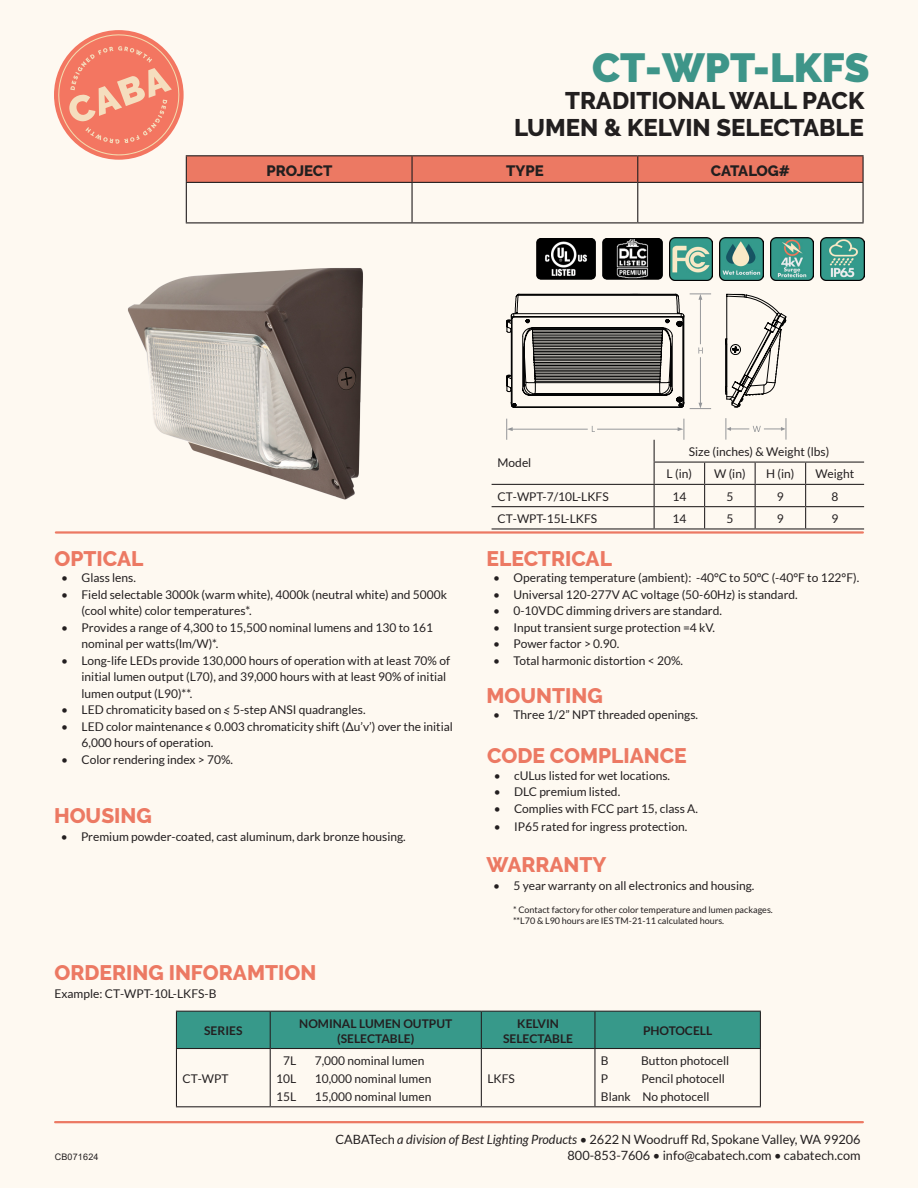
<style>
.page{position:relative;width:918px;height:1188px;background:#fef9f1}
.page>*{position:absolute;margin:0;border:0;box-sizing:border-box;transform-origin:0 0}
.t1{font:900 40.5px "Raleway";color:#3e9589}
.t2{font:800 24px/27px "Raleway";color:#221f1f;text-align:right}
.t3{font:800 21px "Raleway";color:#ec7963}
.t4{font:800 15px "Raleway";color:#221f1f}
.t5{font:800 15px "Raleway";letter-spacing:-.03em;color:#221f1f}
.t6{font:12.75px "Lato";color:#231f20}
.t7{font:12px/16.5px "Lato";color:#231f20}
.t8{font:700 12px "Lato";color:#231f20}
.t9{font:9px "Lato";color:#231f20}
.t10{font:9px "Arial";letter-spacing:.02em;color:#231f20}
.s1{font-style:italic}
</style>
<div class="page">
<hr style="left:55px;top:1121px;width:808px;height:2px;background:#ec7963">
<hr style="left:56px;top:531px;width:807px;height:3px;background:#ec7963">
<hr style="left:638px;top:155px;width:226px;height:1px;background:#231f20">
<svg style="left:56px;top:33px;width:807px;height:149px"></svg>
<hr style="left:862px;top:156px;width:2px;height:26px;background:#231f20">
<hr style="left:186px;top:182px;width:226px;height:1px;background:#231f20">
<hr style="left:186px;top:183px;width:1px;height:39px;background:#231f20">
<hr style="left:412px;top:182px;width:226px;height:1px;background:#231f20">
<hr style="left:411px;top:183px;width:2px;height:39px;background:#231f20">
<hr style="left:638px;top:182px;width:226px;height:1px;background:#231f20">
<hr style="left:637px;top:183px;width:1px;height:39px;background:#231f20">
<hr style="left:862px;top:183px;width:2px;height:39px;background:#231f20">
<hr style="left:186px;top:222px;width:226px;height:1px;background:#231f20">
<hr style="left:412px;top:222px;width:226px;height:1px;background:#231f20">
<hr style="left:638px;top:222px;width:226px;height:1px;background:#231f20">
<div style="left:177px;top:1012px;width:583px;height:36px;background:#37998a"></div>
<hr style="left:176px;top:1011px;width:94px;height:1px;background:#231f20">
<hr style="left:176px;top:1012px;width:1px;height:36px;background:#231f20">
<hr style="left:270px;top:1011px;width:211px;height:1px;background:#231f20">
<hr style="left:270px;top:1012px;width:1px;height:36px;background:#231f20">
<hr style="left:481px;top:1011px;width:114px;height:1px;background:#231f20">
<hr style="left:481px;top:1012px;width:1px;height:36px;background:#231f20">
<hr style="left:595px;top:1011px;width:166px;height:1px;background:#231f20">
<hr style="left:594px;top:1012px;width:1px;height:36px;background:#231f20">
<hr style="left:760px;top:1012px;width:1px;height:36px;background:#231f20">
<hr style="left:176px;top:1048px;width:94px;height:1px;background:#231f20">
<hr style="left:176px;top:1049px;width:1px;height:57px;background:#231f20">
<hr style="left:270px;top:1048px;width:211px;height:1px;background:#231f20">
<hr style="left:270px;top:1049px;width:1px;height:57px;background:#231f20">
<hr style="left:481px;top:1048px;width:114px;height:1px;background:#231f20">
<hr style="left:481px;top:1049px;width:1px;height:57px;background:#231f20">
<hr style="left:595px;top:1048px;width:166px;height:1px;background:#231f20">
<hr style="left:594px;top:1049px;width:1px;height:57px;background:#231f20">
<hr style="left:760px;top:1049px;width:1px;height:57px;background:#231f20">
<hr style="left:176px;top:1106px;width:94px;height:1px;background:#231f20">
<hr style="left:270px;top:1106px;width:211px;height:1px;background:#231f20">
<hr style="left:481px;top:1106px;width:114px;height:1px;background:#231f20">
<hr style="left:595px;top:1106px;width:166px;height:1px;background:#231f20">
<hr style="left:755px;top:462px;width:51px;height:1px;background:#231f20">
<hr style="left:806px;top:462px;width:58px;height:1px;background:#231f20">
<hr style="left:492px;top:484px;width:162px;height:1px;background:#231f20">
<hr style="left:755px;top:484px;width:51px;height:1px;background:#231f20">
<hr style="left:806px;top:484px;width:58px;height:1px;background:#231f20">
<hr style="left:492px;top:506px;width:162px;height:1px;background:#231f20">
<hr style="left:755px;top:506px;width:51px;height:1px;background:#231f20">
<hr style="left:806px;top:506px;width:58px;height:1px;background:#231f20">
<svg style="left:805px;top:463px;width:1px;height:65px"></svg>
<hr style="left:492px;top:528px;width:162px;height:2px;background:#231f20">
<hr style="left:654px;top:528px;width:51px;height:2px;background:#231f20">
<hr style="left:705px;top:528px;width:50px;height:2px;background:#231f20">
<hr style="left:755px;top:528px;width:51px;height:2px;background:#231f20">
<hr style="left:806px;top:528px;width:58px;height:2px;background:#231f20">
<svg style="left:223px;top:711px;width:6px;height:4px"></svg>
<img style="left:128px;top:268px;width:235px;height:232px">
<svg style="left:506px;top:528px;width:176px;height:6px"></svg>
<svg style="left:506px;top:294px;width:281px;height:234px"></svg>
<img style="left:669px;top:237px;width:44px;height:43px">
<img style="left:720px;top:237px;width:43px;height:43px">
<img style="left:770px;top:237px;width:44px;height:43px">
<img style="left:821px;top:237px;width:43px;height:43px">
<img style="left:603px;top:238px;width:59px;height:41px">
<img style="left:536px;top:238px;width:59px;height:41px">
<h1 class="t1" style="left:592px;top:45px;width:279px">CT-WPT-LKFS</h1>
<h2 class="t2" style="left:514px;top:87px;width:352px">TRADITIONAL WALL PACK<br>LUMEN &amp; KELVIN SELECTABLE</h2>
<p class="t4" style="left:266px;top:162px;width:67px">PROJECT</p>
<p class="t4" style="left:506px;top:162px;width:39px">TYPE</p>
<p class="t5" style="left:711px;top:162px;width:81px">CATALOG#</p>
<p class="t7" style="left:498px;top:455px;width:35px">Model</p>
<p class="t7" style="left:689px;top:443px;width:142px">Size (inches) &amp; Weight (lbs)</p>
<p class="t7" style="left:667px;top:466px;width:27px">L (in)</p>
<p class="t7" style="left:714px;top:466px;width:33px">W (in)</p>
<p class="t7" style="left:766px;top:466px;width:30px">H (in)</p>
<p class="t7" style="left:816px;top:466px;width:40px">Weight</p>
<p class="t3" style="left:55px;top:547px;width:90px">OPTICAL</p>
<p class="t7" style="left:61px;top:570px;width:76px">• Glass lens.</p>
<p class="t7" style="left:82px;top:586px;width:367px;text-indent:-20px">• Field selectable 3000k (warm white), 4000k (neutral white) and 5000k (cool white) color temperatures*.</p>
<p class="t7" style="left:82px;top:619px;width:353px;text-indent:-20px">• Provides a range of 4,300 to 15,500 nominal lumens and 130 to 161 nominal per watts(lm/W)*.</p>
<p class="t7" style="left:82px;top:652px;width:370px;text-indent:-20px">• Long-life LEDs provide 130,000 hours of operation with at least 70% of initial lumen output (L70), and 39,000 hours with at least 90% of initial lumen output (L90)**.</p>
<p class="t7" style="left:61px;top:702px;width:306px">• LED chromaticity based on &lt; 5-step ANSI quadrangles.</p>
<p class="t7" style="left:82px;top:718px;width:373px;text-indent:-20px">• LED color maintenance &lt; 0.003 chromaticity shift (Δu’v’) over the initial<br>6,000 hours of operation.</p>
<p class="t7" style="left:61px;top:751px;width:173px">• Color rendering index &gt; 70%.</p>
<p class="t3" style="left:54px;top:804px;width:99px">HOUSING</p>
<p class="t7" style="left:61px;top:829px;width:347px">• Premium powder-coated, cast aluminum, dark bronze housing.</p>
<p class="t3" style="left:55px;top:961px;width:263px">ORDERING INFORAMTION</p>
<p class="t7" style="left:55px;top:985px;width:163px">Example: CT-WPT-10L-LKFS-B</p>
<p class="t8" style="left:204px;top:1024px;width:40px">SERIES</p>
<p class="t8" style="left:299px;top:1016px;width:154px">NOMINAL LUMEN OUTPUT</p>
<p class="t8" style="left:337px;top:1031px;width:79px">(SELECTABLE)</p>
<p class="t7" style="left:182px;top:1070px;width:48px">CT-WPT</p>
<p class="t7" style="left:283px;top:1052px;width:15px">7L</p>
<p class="t7" style="left:315px;top:1052px;width:111px">7,000 nominal lumen</p>
<p class="t7" style="left:276px;top:1070px;width:22px">10L</p>
<p class="t7" style="left:315px;top:1070px;width:118px">10,000 nominal lumen</p>
<p class="t7" style="left:276px;top:1088px;width:22px">15L</p>
<p class="t7" style="left:315px;top:1088px;width:118px">15,000 nominal lumen</p>
<p class="t7" style="left:498px;top:488px;width:113px">CT-WPT-7/10L-LKFS</p>
<p class="t7" style="left:672px;top:488px;width:15px">14</p>
<p class="t7" style="left:726px;top:488px;width:8px">5</p>
<p class="t7" style="left:777px;top:488px;width:8px">9</p>
<p class="t7" style="left:831px;top:488px;width:8px">8</p>
<p class="t7" style="left:498px;top:510px;width:101px">CT-WPT-15L-LKFS</p>
<p class="t7" style="left:672px;top:510px;width:15px">14</p>
<p class="t7" style="left:726px;top:510px;width:8px">5</p>
<p class="t7" style="left:777px;top:510px;width:8px">9</p>
<p class="t7" style="left:831px;top:510px;width:8px">9</p>
<p class="t3" style="left:487px;top:547px;width:127px">ELECTRICAL</p>
<p class="t7" style="left:493px;top:570px;width:368px">• Operating temperature (ambient): -40°C to 50°C (-40°F to 122°F).</p>
<p class="t7" style="left:493px;top:586px;width:306px">• Universal 120-277V AC voltage (50-60Hz) is standard.</p>
<p class="t7" style="left:493px;top:603px;width:230px">• 0-10VDC dimming drivers are standard.</p>
<p class="t7" style="left:493px;top:619px;width:223px">• Input transient surge protection =4 kV.</p>
<p class="t7" style="left:493px;top:636px;width:127px">• Power factor &gt; 0.90.</p>
<p class="t7" style="left:493px;top:652px;width:191px">• Total harmonic distortion &lt; 20%.</p>
<p class="t3" style="left:487px;top:683px;width:118px">MOUNTING</p>
<p class="t7" style="left:493px;top:707px;width:206px">• Three 1/2” NPT threaded openings.</p>
<p class="t3" style="left:487px;top:744px;width:201px">CODE COMPLIANCE</p>
<p class="t7" style="left:494px;top:767px;width:178px">• cULus listed for wet locations.</p>
<p class="t7" style="left:494px;top:783px;width:128px">• DLC premium listed.</p>
<p class="t7" style="left:494px;top:801px;width:206px">• Complies with FCC part 15, class A.</p>
<p class="t7" style="left:494px;top:818px;width:195px">• IP65 rated for ingress protection.</p>
<p class="t3" style="left:487px;top:853px;width:121px">WARRANTY</p>
<p class="t7" style="left:493px;top:877px;width:263px">• 5 year warranty on all electronics and housing.</p>
<p class="t9" style="left:513px;top:905px;width:261px">* Contact factory for other color temperature and lumen packages.</p>
<p class="t9" style="left:513px;top:915px;width:213px">**L70 &amp; L90 hours are IES TM-21-11 calculated hours.</p>
<p class="t8" style="left:517px;top:1016px;width:43px">KELVIN</p>
<p class="t8" style="left:503px;top:1031px;width:72px">SELECTABLE</p>
<p class="t7" style="left:487px;top:1070px;width:29px">LKFS</p>
<p class="t8" style="left:643px;top:1024px;width:71px">PHOTOCELL</p>
<p class="t7" style="left:601px;top:1052px;width:9px">B</p>
<p class="t7" style="left:641px;top:1052px;width:90px">Button photocell</p>
<p class="t7" style="left:601px;top:1070px;width:9px">P</p>
<p class="t7" style="left:642px;top:1070px;width:85px">Pencil photocell</p>
<p class="t7" style="left:601px;top:1088px;width:110px">Blank No photocell</p>
<p class="t6" style="left:335px;top:1133px;width:527px">CABATech <span class="s1">a division of Best Lighting Products</span> • 2622 N Woodruff Rd, Spokane Valley, WA 99206</p>
<p class="t10" style="left:55px;top:1150px;width:45px">CB071624</p>
<p class="t6" style="left:568px;top:1148px;width:295px">800-853-7606 • info@cabatech.com • cabatech.com</p>
</div>
